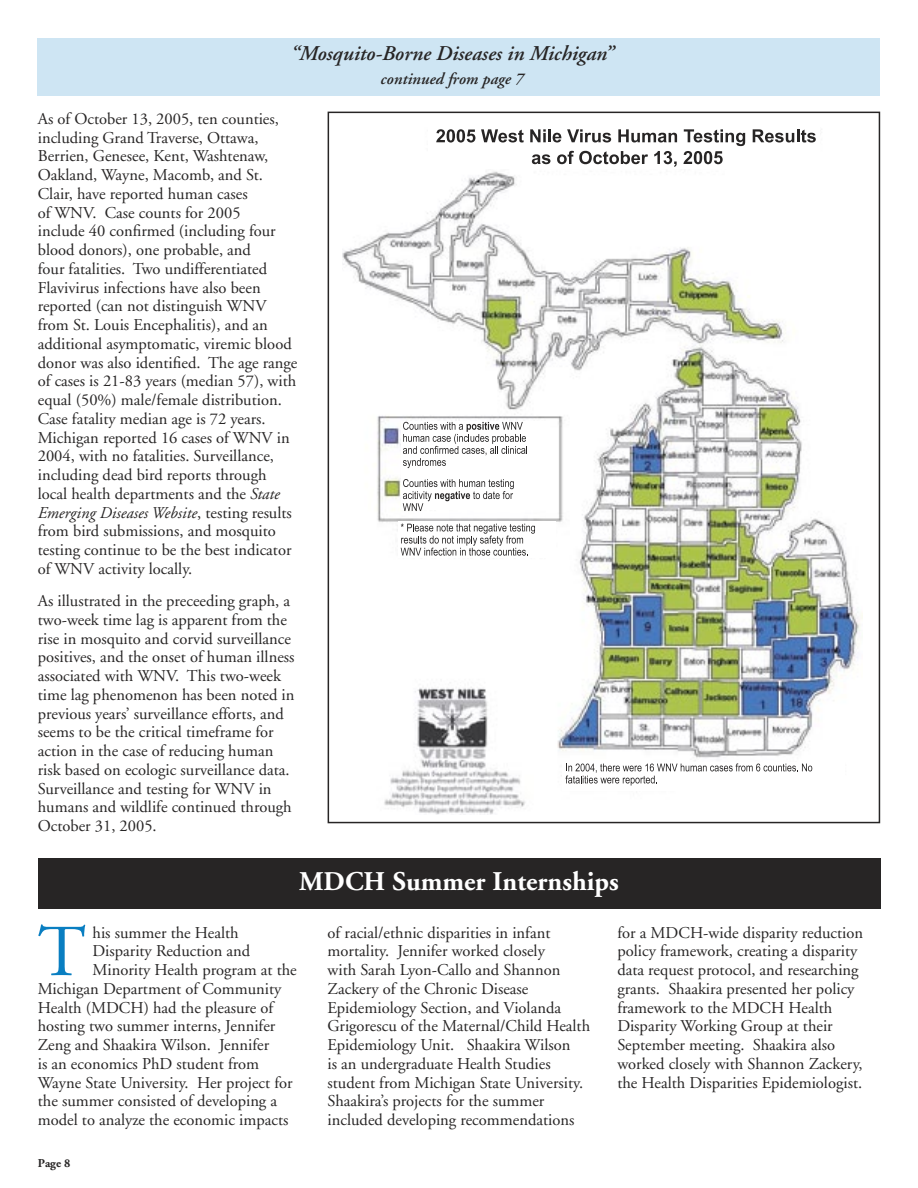
<style>
.page{position:relative;width:918px;height:1188px;background:#fff}
.page>*{position:absolute;margin:0;border:0;box-sizing:border-box;transform-origin:0 0}
.t1{font:73.05px "Adobe Garamond";color:#097ec1}
.t2{font:700 27px "Adobe Garamond";color:#fff}
.t3{font:italic 600 21px "Adobe Garamond";color:#272525}
.t4{font:16.5px/18.8px "Adobe Garamond";color:#272525}
.t5{font:italic 600 16.5px "Adobe Garamond";color:#272525}
.t6{font:700 12px "Adobe Garamond";color:#272525}
.s1{font-style:italic}
</style>
<div class="page">
<div style="left:38px;top:38px;width:842px;height:57px;background:#cee5f3"></div>
<img style="left:342px;top:171px;width:520px;height:643px">
<div style="left:402px;top:421px;width:148px;height:89px;background:#fff"></div>
<svg style="left:403px;top:422px;width:124px;height:46px"></svg>
<svg style="left:403px;top:479px;width:111px;height:32px"></svg>
<div style="left:398px;top:522px;width:158px;height:36px;background:#fff"></div>
<svg style="left:401px;top:524px;width:134px;height:32px"></svg>
<div style="left:563px;top:763px;width:282px;height:28px;background:#fff"></div>
<svg style="left:565px;top:763px;width:247px;height:23px"></svg>
<svg style="left:436px;top:129px;width:39px;height:14px"></svg>
<svg style="left:481px;top:129px;width:43px;height:14px"></svg>
<svg style="left:530px;top:129px;width:31px;height:14px"></svg>
<svg style="left:567px;top:129px;width:44px;height:14px"></svg>
<svg style="left:618px;top:129px;width:59px;height:14px"></svg>
<svg style="left:753px;top:129px;width:63px;height:14px"></svg>
<svg style="left:532px;top:154px;width:18px;height:10px"></svg>
<svg style="left:557px;top:151px;width:91px;height:13px"></svg>
<svg style="left:654px;top:151px;width:23px;height:16px"></svg>
<svg style="left:683px;top:129px;width:62px;height:35px"></svg>
<div style="left:38px;top:858px;width:842px;height:51px;background:#272525"></div>
<p class="t3" style="left:290px;top:42px;width:325px">“Mosquito-Borne Diseases in Michigan”</p>
<p class="t5" style="left:381px;top:70px;width:144px">continued from page 7</p>
<p class="t4" style="left:38px;top:110px;width:261px">As of October 13, 2005, ten counties, including Grand Traverse, Ottawa, Berrien, Genesee, Kent, Washtenaw, Oakland, Wayne, Macomb, and St.<br>Clair, have reported human cases<br>of WNV. Case counts for 2005<br>include 40 confirmed (including four blood donors), one probable, and<br>four fatalities. Two undifferentiated Flavivirus infections have also been reported (can not distinguish WNV from St. Louis Encephalitis), and an additional asymptomatic, viremic blood donor was also identified. The age range of cases is 21-83 years (median 57), with equal (50%) male/female distribution.<br>Case fatality median age is 72 years.<br>Michigan reported 16 cases of WNV in 2004, with no fatalities. Surveillance, including dead bird reports through local health departments and the <span class="s1">State Emerging Diseases Website</span>, testing results from bird submissions, and mosquito testing continue to be the best indicator of WNV activity locally.</p>
<p class="t4" style="left:38px;top:592px;width:258px">As illustrated in the preceeding graph, a two-week time lag is apparent from the rise in mosquito and corvid surveillance positives, and the onset of human illness associated with WNV. This two-week time lag phenomenon has been noted in previous years’ surveillance efforts, and seems to be the critical timeframe for action in the case of reducing human risk based on ecologic surveillance data.<br>Surveillance and testing for WNV in humans and wildlife continued through October 31, 2005.</p>
<h2 class="t2" style="left:299px;top:866px;width:321px">MDCH Summer Internships</h2>
<p class="t4" style="left:328px;top:923px;width:264px">of racial/ethnic disparities in infant mortality. Jennifer worked closely<br>with Sarah Lyon-Callo and Shannon Zackery of the Chronic Disease Epidemiology Section, and Violanda Grigorescu of the Maternal/Child Health Epidemiology Unit. Shaakira Wilson<br>is an undergraduate Health Studies student from Michigan State University.<br>Shaakira’s projects for the summer included developing recommendations</p>
<p class="t4" style="left:617px;top:923px;width:247px">for a MDCH-wide disparity reduction policy framework, creating a disparity data request protocol, and researching grants. Shaakira presented her policy framework to the MDCH Health Disparity Working Group at their September meeting. Shaakira also worked closely with Shannon Zackery, the Health Disparities Epidemiologist.</p>
<h1 class="t1" style="left:38px;top:913px;width:50px">T</h1>
<p class="t4" style="left:93px;top:923px;width:148px">his summer the Health</p>
<p class="t4" style="left:93px;top:942px;width:159px">Disparity Reduction and</p>
<p class="t4" style="left:93px;top:961px;width:206px">Minority Health program at the</p>
<p class="t4" style="left:38px;top:980px;width:245px">Michigan Department of Community</p>
<p class="t4" style="left:38px;top:998px;width:237px">Health (MDCH) had the pleasure of</p>
<p class="t4" style="left:38px;top:1017px;width:239px">hosting two summer interns, Jennifer</p>
<p class="t4" style="left:38px;top:1036px;width:233px">Zeng and Shaakira Wilson. Jennifer</p>
<p class="t4" style="left:38px;top:1055px;width:223px">is an economics PhD student from</p>
<p class="t4" style="left:38px;top:1073px;width:256px">Wayne State University. Her project for</p>
<p class="t4" style="left:38px;top:1092px;width:241px">the summer consisted of developing a</p>
<p class="t4" style="left:38px;top:1111px;width:252px">model to analyze the economic impacts</p>
<p class="t6" style="left:38px;top:1156px;width:34px">Page 8</p>
</div>
